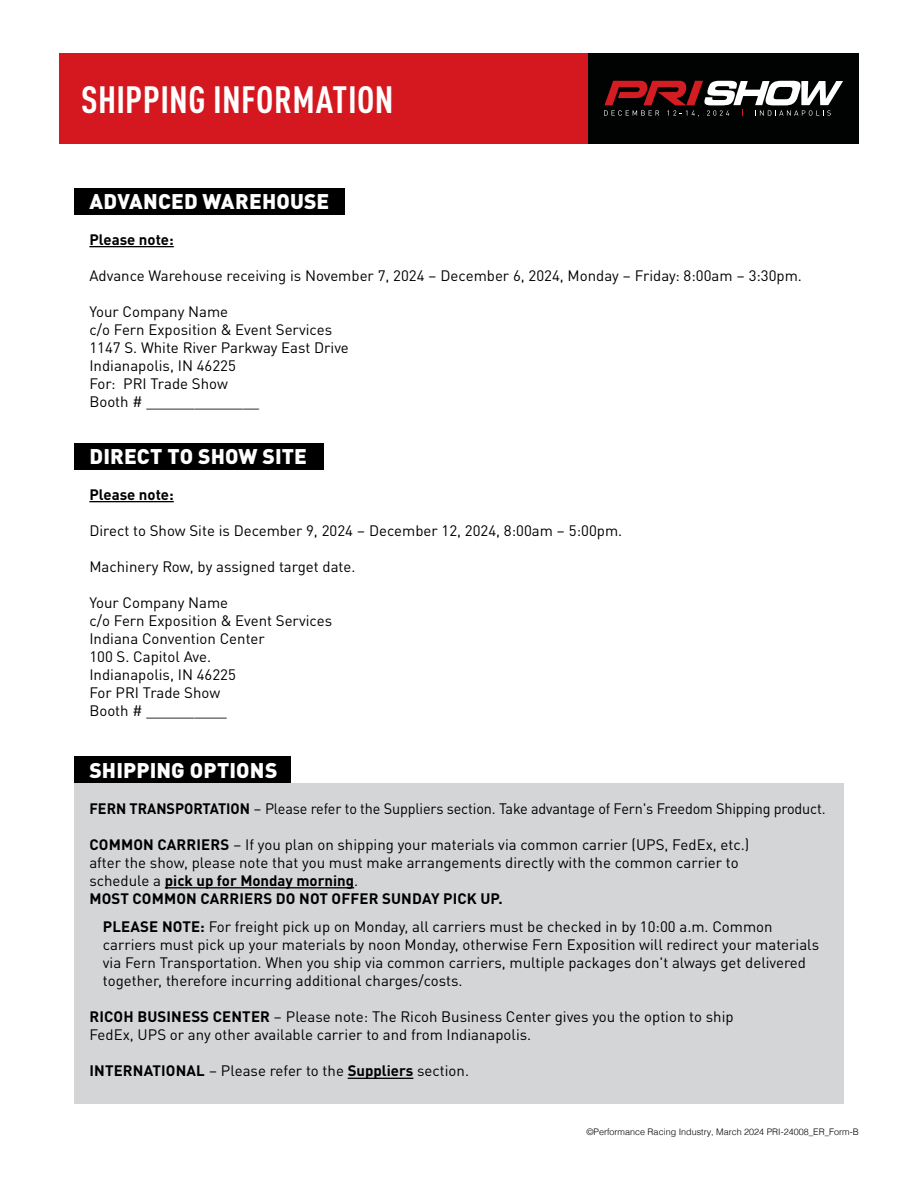
<style>
.page{position:relative;width:918px;height:1188px;background:#fff}
.page>*{position:absolute;margin:0;border:0;box-sizing:border-box;transform-origin:0 0}
.t1{font:700 condensed 37.5px "DINOT";letter-spacing:.01em;color:#fff}
.t2{font:900 21px "DINOT";letter-spacing:.005em;color:#fff}
.t3{font:15px/18px "DINOT";color:#000}
.t4{font:15px "DINOT";color:#000;scale:.96 1}
.t5{font:700 15px "DINOT";color:#000}
.t6{font:300 9px "Helvetica";color:#000}
.s1{font-weight:700}
</style>
<div class="page">
<div style="left:59px;top:53px;width:611px;height:91px;background:#d5181f"></div>
<div style="left:589px;top:53px;width:270px;height:91px;background:#010202"></div>
<svg style="left:604px;top:81px;width:239px;height:36px"></svg>
<div style="left:74px;top:756px;width:216px;height:27px;background:#000"></div>
<div style="left:74px;top:443px;width:250px;height:27px;background:#000"></div>
<div style="left:74px;top:188px;width:270px;height:27px;background:#000"></div>
<div style="left:74px;top:783px;width:770px;height:321px;background:#d3d5d7"></div>
<hr style="left:89px;top:246px;width:85px;height:1px;background:#000">
<hr style="left:89px;top:501px;width:85px;height:1px;background:#000">
<hr style="left:165px;top:887px;width:189px;height:1px;background:#000">
<hr style="left:348px;top:1078px;width:65px;height:1px;background:#000">
<h1 class="t1" style="left:81px;top:72px;width:314px">SHIPPING INFORMATION</h1>
<h2 class="t2" style="left:90px;top:184px;width:241px">ADVANCED WAREHOUSE</h2>
<p class="t5" style="left:89px;top:228px;width:86px">Please note:</p>
<p class="t3" style="left:89px;top:265px;width:714px">Advance Warehouse receiving is November 7, 2024 – December 6, 2024, Monday – Friday: 8:00am – 3:30pm.</p>
<p class="t3" style="left:89px;top:301px;width:261px">Your Company Name<br>c/o Fern Exposition &amp; Event Services<br>1147 S. White River Parkway East Drive<br>Indianapolis, IN 46225<br>For: PRI Trade Show<br>Booth # ______________</p>
<h2 class="t2" style="left:90px;top:439px;width:219px">DIRECT TO SHOW SITE</h2>
<p class="t5" style="left:89px;top:483px;width:86px">Please note:</p>
<p class="t3" style="left:89px;top:520px;width:534px">Direct to Show Site is December 9, 2024 – December 12, 2024, 8:00am – 5:00pm.</p>
<p class="t3" style="left:89px;top:556px;width:268px">Machinery Row, by assigned target date.</p>
<p class="t3" style="left:89px;top:592px;width:244px">Your Company Name<br>c/o Fern Exposition &amp; Event Services<br>Indiana Convention Center<br>100 S. Capitol Ave.<br>Indianapolis, IN 46225<br>For PRI Trade Show<br>Booth # __________</p>
<h2 class="t2" style="left:90px;top:753px;width:189px">SHIPPING OPTIONS</h2>
<p class="t4" style="left:89px;top:797px;width:768px"><span class="s1">FERN TRANSPORTATION</span> – Please refer to the Suppliers section. Take advantage of Fern's Freedom Shipping product.</p>
<p class="t3" style="left:89px;top:834px;width:661px"><span class="s1">COMMON CARRIERS</span> – If you plan on shipping your materials via common carrier (UPS, FedEx, etc.) after the show, please note that you must make arrangements directly with the common carrier to schedule a <span class="s1">pick up for Monday morning</span>.<br><span class="s1">MOST COMMON CARRIERS DO NOT OFFER SUNDAY PICK UP.</span></p>
<p class="t3" style="left:103px;top:917px;width:718px"><span class="s1">PLEASE NOTE:</span> For freight pick up on Monday, all carriers must be checked in by 10:00 a.m. Common carriers must pick up your materials by noon Monday, otherwise Fern Exposition will redirect your materials via Fern Transportation. When you ship via common carriers, multiple packages don't always get delivered together, therefore incurring additional charges/costs.</p>
<p class="t3" style="left:89px;top:1007px;width:646px"><span class="s1">RICOH BUSINESS CENTER</span> – Please note: The Ricoh Business Center gives you the option to ship<br>FedEx, UPS or any other available carrier to and from Indianapolis.</p>
<p class="t3" style="left:89px;top:1061px;width:381px"><span class="s1">INTERNATIONAL</span> – Please refer to the <span class="s1">Suppliers</span> section.</p>
<p class="t6" style="left:586px;top:1124px;width:274px">©Performance Racing Industry, March 2024 PRI-24008_ER_Form-B</p>
</div>
